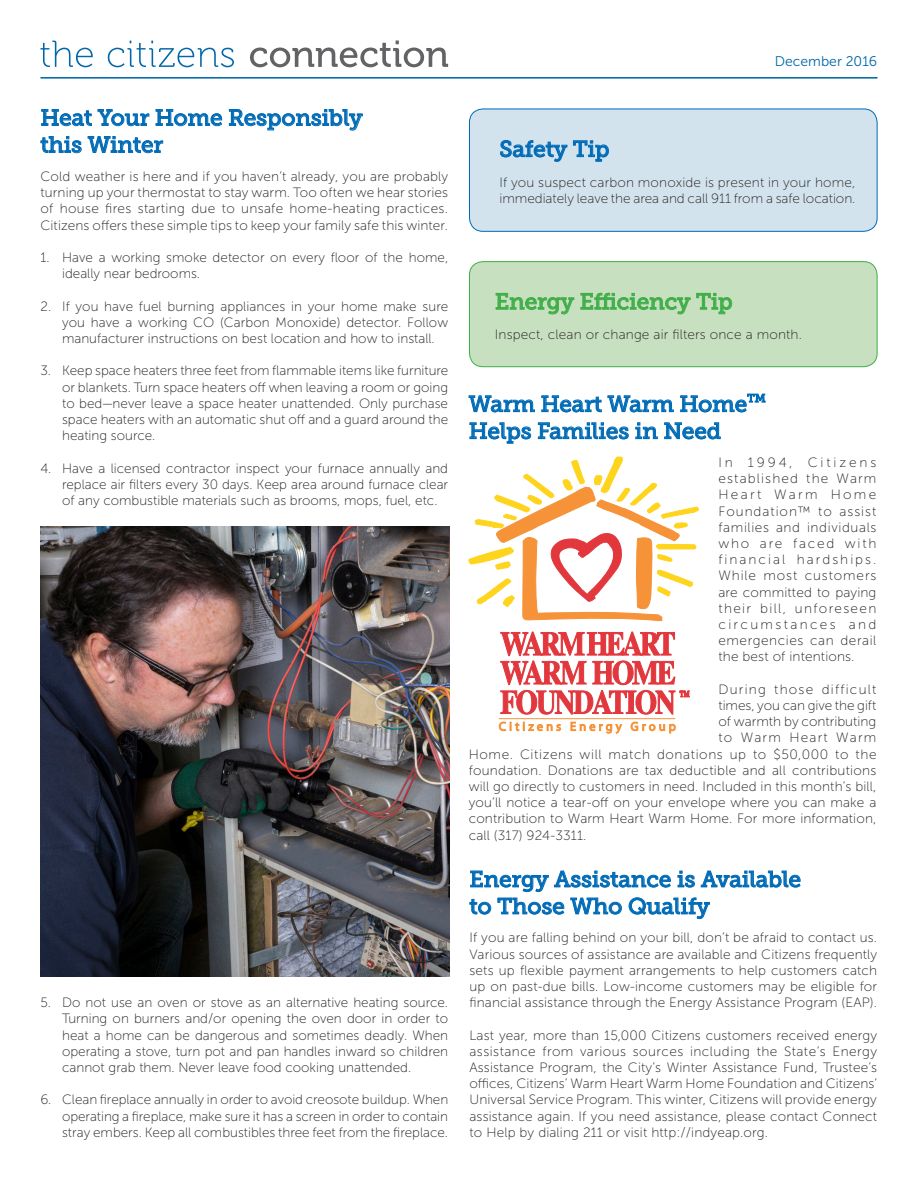
<style>
.page{position:relative;width:918px;height:1188px;background:#fff}
.page>*{position:absolute;margin:0;border:0;box-sizing:border-box;transform-origin:0 0}
.Headline{font:22.5px/27px "Museo Slab 500";color:#006bb6}
.Headline-2{font:22.5px "Museo Slab 500";color:#40ae49}
.t1{font:13.95px "Museo Sans 300";color:#0068a9}
.body_text_no_indent{font:13.5px/16.2px "Museo Sans 100";letter-spacing:.01em;color:#231f20;text-align:justify}
.body_text_no_indent-2{font:13.5px "Museo Sans 100";letter-spacing:.045em;color:#231f20}
.body_text_no_indent-3{font:13.5px "Museo Sans 100";letter-spacing:.09em;color:#231f20}
</style>
<div class="page">
<hr style="left:40px;top:77px;width:838px;height:2px;background:#0068a9">
<svg style="left:250px;top:41px;width:198px;height:26px"></svg>
<svg style="left:41px;top:41px;width:193px;height:26px"></svg>
<div style="left:470px;top:109px;width:407px;height:122px;background:#d3e3ee;border-radius:14px"></div>
<div style="left:469px;top:109px;width:409px;height:123px;border:1px solid #006bb6;border-radius:14px"></div>
<div style="left:470px;top:262px;width:407px;height:105px;background:#c7e0bf;border-radius:13px"></div>
<div style="left:469px;top:261px;width:409px;height:106px;border:1px solid #40ae49;border-radius:13px"></div>
<svg style="left:500px;top:140px;width:67px;height:22px"></svg>
<svg style="left:573px;top:140px;width:36px;height:21px"></svg>
<svg style="left:470px;top:871px;width:201px;height:21px"></svg>
<svg style="left:678px;top:871px;width:17px;height:16px"></svg>
<svg style="left:701px;top:871px;width:99px;height:16px"></svg>
<svg style="left:470px;top:899px;width:21px;height:15px"></svg>
<svg style="left:498px;top:898px;width:66px;height:16px"></svg>
<svg style="left:571px;top:898px;width:51px;height:16px"></svg>
<svg style="left:629px;top:898px;width:81px;height:21px"></svg>
<svg style="left:41px;top:109px;width:51px;height:17px"></svg>
<svg style="left:98px;top:109px;width:51px;height:17px"></svg>
<svg style="left:156px;top:109px;width:66px;height:17px"></svg>
<svg style="left:229px;top:109px;width:134px;height:22px"></svg>
<svg style="left:41px;top:136px;width:40px;height:17px"></svg>
<svg style="left:88px;top:136px;width:75px;height:17px"></svg>
<svg style="left:469px;top:396px;width:66px;height:16px"></svg>
<svg style="left:542px;top:396px;width:60px;height:16px"></svg>
<svg style="left:608px;top:396px;width:66px;height:16px"></svg>
<svg style="left:680px;top:394px;width:85px;height:18px"></svg>
<svg style="left:470px;top:423px;width:61px;height:20px"></svg>
<svg style="left:538px;top:423px;width:91px;height:16px"></svg>
<svg style="left:636px;top:423px;width:22px;height:16px"></svg>
<svg style="left:664px;top:423px;width:57px;height:16px"></svg>
<svg style="left:496px;top:293px;width:78px;height:21px"></svg>
<svg style="left:581px;top:293px;width:109px;height:21px"></svg>
<svg style="left:696px;top:293px;width:36px;height:21px"></svg>
<svg style="left:468px;top:457px;width:230px;height:164px"></svg>
<svg style="left:500px;top:631px;width:190px;height:84px"></svg>
<hr style="left:499px;top:718px;width:176px;height:1px;background:#f69238">
<svg style="left:499px;top:722px;width:62px;height:9px"></svg>
<svg style="left:571px;top:722px;width:51px;height:12px"></svg>
<svg style="left:631px;top:722px;width:45px;height:11px"></svg>
<img style="left:40px;top:527px;width:410px;height:449px">
<p class="Headline" style="left:40px;top:104px;width:324px">Heat Your Home Responsibly this Winter</p>
<p class="body_text_no_indent" style="left:40px;top:168px;width:409px">Cold weather is here and if you haven’t already, you are probably turning up your thermostat to stay warm. Too often we hear stories of house fires starting due to unsafe home-heating practices.<br>Citizens offers these simple tips to keep your family safe this winter.</p>
<p class="body_text_no_indent" style="left:62px;top:249px;width:388px;text-indent:-22px">1. Have a working smoke detector on every floor of the home, ideally near bedrooms.</p>
<p class="body_text_no_indent" style="left:62px;top:298px;width:388px;text-indent:-22px">2. If you have fuel burning appliances in your home make sure you have a working CO (Carbon Monoxide) detector. Follow manufacturer instructions on best location and how to install.</p>
<p class="body_text_no_indent" style="left:62px;top:363px;width:388px;text-indent:-22px">3. Keep space heaters three feet from flammable items like furniture or blankets. Turn space heaters off when leaving a room or going to bed—never leave a space heater unattended. Only purchase space heaters with an automatic shut off and a guard around the heating source.</p>
<p class="body_text_no_indent" style="left:62px;top:460px;width:388px;text-indent:-22px">4. Have a licensed contractor inspect your furnace annually and replace air filters every 30 days. Keep area around furnace clear of any combustible materials such as brooms, mops, fuel, etc.</p>
<p class="body_text_no_indent" style="left:62px;top:995px;width:388px;text-indent:-22px">5. Do not use an oven or stove as an alternative heating source.<br>Turning on burners and/or opening the oven door in order to heat a home can be dangerous and sometimes deadly. When operating a stove, turn pot and pan handles inward so children cannot grab them. Never leave food cooking unattended.</p>
<p class="body_text_no_indent" style="left:62px;top:1092px;width:388px;text-indent:-22px">6. Clean fireplace annually in order to avoid creosote buildup. When operating a fireplace, make sure it has a screen in order to contain stray embers. Keep all combustibles three feet from the fireplace.</p>
<p class="Headline" style="left:499px;top:136px;width:111px">Safety Tip</p>
<p class="t1" style="left:775px;top:54px;width:104px">December 2016</p>
<p class="body_text_no_indent" style="left:499px;top:174px;width:358px">If you suspect carbon monoxide is present in your home, immediately leave the area and call 911 from a safe location.</p>
<p class="Headline-2" style="left:495px;top:289px;width:239px">Energy Efficiency Tip</p>
<p class="body_text_no_indent" style="left:495px;top:327px;width:308px">Inspect, clean or change air filters once a month.</p>
<p class="Headline" style="left:469px;top:391px;width:298px">Warm Heart Warm Home<sup>TM<br></sup>Helps Families in Need</p>
<p class="body_text_no_indent" style="left:718px;top:454px;width:160px">In 1994, Citizens established the Warm Heart Warm Home Foundation™ to assist families and individuals who are faced with financial hardships.<br>While most customers are committed to paying their bill, unforeseen circumstances and emergencies can derail the best of intentions.</p>
<p class="body_text_no_indent-3" style="left:718px;top:682px;width:159px">During those difficult</p>
<p class="body_text_no_indent" style="left:718px;top:697px;width:159px">times, you can give the gift</p>
<p class="body_text_no_indent" style="left:718px;top:714px;width:159px">of warmth by contributing</p>
<p class="body_text_no_indent-3" style="left:718px;top:731px;width:159px">to Warm Heart Warm</p>
<p class="body_text_no_indent-2" style="left:469px;top:747px;width:409px">Home. Citizens will match donations up to $50,000 to the</p>
<p class="body_text_no_indent" style="left:469px;top:762px;width:409px">foundation. Donations are tax deductible and all contributions</p>
<p class="body_text_no_indent" style="left:469px;top:778px;width:409px">will go directly to customers in need. Included in this month’s bill,</p>
<p class="body_text_no_indent" style="left:469px;top:795px;width:409px">you’ll notice a tear-off on your envelope where you can make a</p>
<p class="body_text_no_indent" style="left:469px;top:811px;width:409px">contribution to Warm Heart Warm Home. For more information,</p>
<p class="body_text_no_indent" style="left:469px;top:827px;width:119px">call (317) 924-3311.</p>
<p class="Headline" style="left:469px;top:866px;width:333px">Energy Assistance is Available to Those Who Qualify</p>
<p class="body_text_no_indent" style="left:469px;top:930px;width:409px">If you are falling behind on your bill, don’t be afraid to contact us.<br>Various sources of assistance are available and Citizens frequently sets up flexible payment arrangements to help customers catch up on past-due bills. Low-income customers may be eligible for financial assistance through the Energy Assistance Program (EAP).</p>
<p class="body_text_no_indent" style="left:469px;top:1027px;width:409px">Last year, more than 15,000 Citizens customers received energy assistance from various sources including the State’s Energy Assistance Program, the City’s Winter Assistance Fund, Trustee’s offices, Citizens’ Warm Heart Warm Home Foundation and Citizens’ Universal Service Program. This winter, Citizens will provide energy assistance again. If you need assistance, please contact Connect to Help by dialing 211 or visit http://indyeap.org.</p>
</div>
